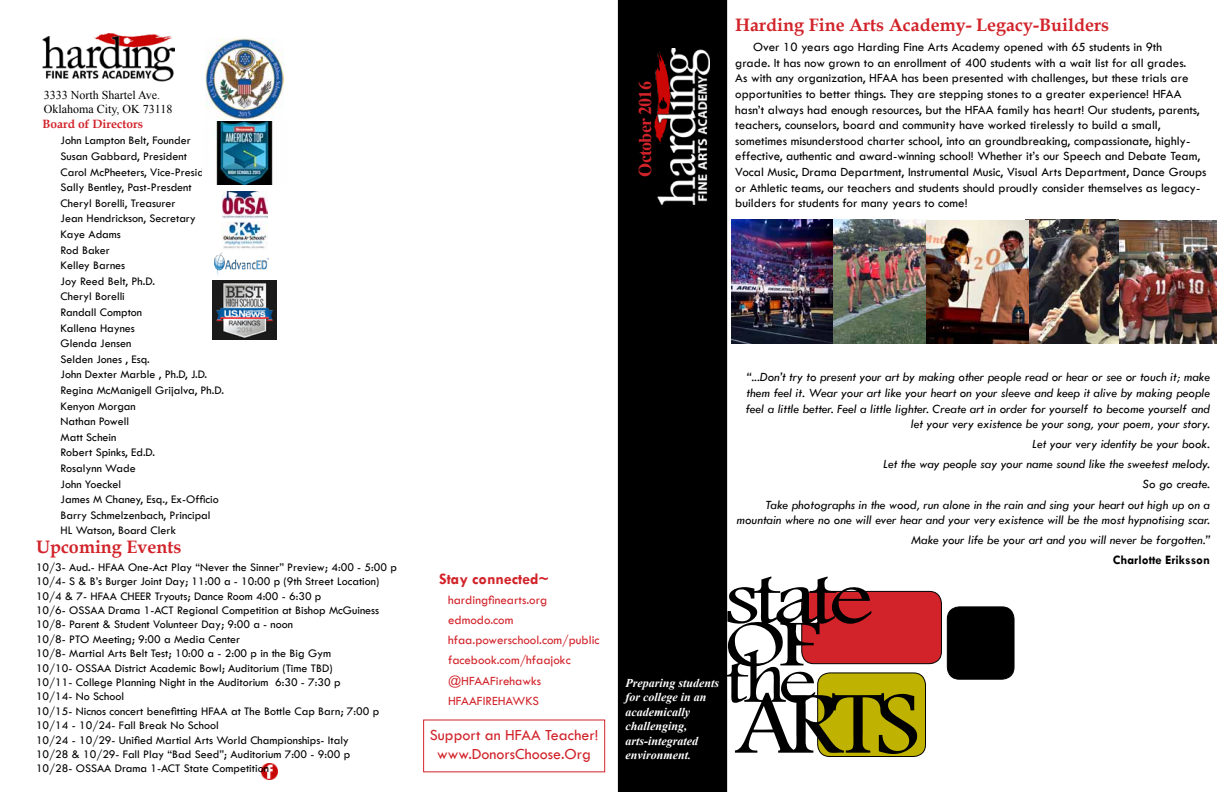
<style>
.page{position:relative;width:1224px;height:792px;background:#fff}
.page>*{position:absolute;margin:0;border:0;box-sizing:border-box;transform-origin:0 0}
.t1{font:700 18px "Book Antiqua";color:#d2232a}
.t2{font:700 18px "Times New Roman";letter-spacing:-.04em;color:#d2232a}
.t3{font:16px/19.2px "Tw Cen";color:#d2232a;text-align:center}
.t4{font:700 16px "Tw Cen";color:#d2232a}
.t5{font:13px/15.6px "Tw Cen";color:#000}
.t6{font:italic 13px/20.1px "Tw Cen";color:#000;text-align:right}
.t7{font:13px/20.1px "Tw Cen";color:#d2232a}
.t8{font:700 13px "Tw Cen";color:#000}
.t9{font:12px/15.6px "Tw Cen";color:#000}
.t10{font:italic 700 12px/14.4px "Times New Roman";color:#fff}
.t11{font:12px/14.4px "Times New Roman";color:#000}
.t12{font:700 12px "Book Antiqua";color:#d2232a}
</style>
<div class="page">
<div style="left:618px;top:1px;width:109px;height:790px;background:#000"></div>
<img style="left:655px;top:48px;width:55px;height:156px">
<div style="left:802px;top:591px;width:139px;height:73px;background:#d2232a;border-radius:12px"></div>
<div style="left:947px;top:607px;width:67px;height:72px;background:#000;border-radius:12px"></div>
<div style="left:947px;top:606px;width:68px;height:74px;border:1px solid #000;border-radius:12px"></div>
<div style="left:818px;top:673px;width:108px;height:83px;background:#bfb200;border-radius:12px"></div>
<div style="left:817px;top:672px;width:109px;height:85px;border:1px solid #000;border-radius:12px"></div>
<svg style="left:727px;top:576px;width:191px;height:179px"></svg>
<img style="left:262px;top:763px;width:15px;height:16px">
<img style="left:42px;top:34px;width:133px;height:48px">
<img style="left:215px;top:252px;width:54px;height:23px">
<img style="left:222px;top:191px;width:45px;height:27px">
<img style="left:216px;top:122px;width:57px;height:62px">
<img style="left:222px;top:222px;width:46px;height:27px">
<img style="left:205px;top:39px;width:79px;height:80px">
<img style="left:213px;top:280px;width:63px;height:60px">
<img style="left:732px;top:219px;width:296px;height:125px">
<img style="left:1025px;top:220px;width:191px;height:124px">
<p class="t11" style="left:44px;top:87px;width:130px">3333 North Shartel Ave.<br>Oklahoma City, OK 73118</p>
<p class="t12" style="left:43px;top:116px;width:102px">Board of Directors</p>
<p class="t9" style="left:61px;top:133px;width:165px">John Lampton Belt, Founder<br>Susan Gabbard, President<br>Carol McPheeters, Vice-President<br>Sally Bentley, Past-Presdent<br>Cheryl Borelli, Treasurer<br>Jean Hendrickson, Secretary<br>Kaye Adams<br>Rod Baker<br>Kelley Barnes<br>Joy Reed Belt, Ph.D.<br>Cheryl Borelli<br>Randall Compton<br>Kallena Haynes<br>Glenda Jensen<br>Selden Jones , Esq.<br>John Dexter Marble , Ph.D, J.D.<br>Regina McManigell Grijalva, Ph.D.<br>Kenyon Morgan<br>Nathan Powell<br>Matt Schein<br>Robert Spinks, Ed.D.<br>Rosalynn Wade<br>John Yoeckel<br>James M Chaney, Esq., Ex-Officio<br>Barry Schmelzenbach, Principal<br>HL Watson, Board Clerk</p>
<h1 class="t1" style="left:36px;top:535px;width:147px">Upcoming Events</h1>
<p class="t9" style="left:36px;top:560px;width:363px;line-height:14.4px">10/3- Aud.- HFAA One-Act Play “Never the Sinner” Preview; 4:00 - 5:00 p 10/4- S &amp; B’s Burger Joint Day; 11:00 a - 10:00 p (9th Street Location)<br>10/4 &amp; 7- HFAA CHEER Tryouts; Dance Room 4:00 - 6:30 p<br>10/6- OSSAA Drama 1-ACT Regional Competition at Bishop McGuiness 10/8- Parent &amp; Student Volunteer Day; 9:00 a - noon<br>10/8- PTO Meeting; 9:00 a Media Center<br>10/8- Martial Arts Belt Test; 10:00 a - 2:00 p in the Big Gym<br>10/10- OSSAA District Academic Bowl; Auditorium (Time TBD)<br>10/11- College Planning Night in the Auditorium 6:30 - 7:30 p<br>10/14- No School<br>10/15- Nicnos concert benefitting HFAA at The Bottle Cap Barn; 7:00 p 10/14 - 10/24- Fall Break No School<br>10/24 - 10/29- Unified Martial Arts World Championships- Italy<br>10/28 &amp; 10/29- Fall Play “Bad Seed”; Auditorium 7:00 - 9:00 p<br>10/28- OSSAA Drama 1-ACT State Competition</p>
<h1 class="t2" style="left:633px;top:177px;width:97px;rotate:-90deg">October 2016</h1>
<h1 class="t1" style="left:735px;top:13px;width:375px">Harding Fine Arts Academy- Legacy-Builders</h1>
<p class="t5" style="left:735px;top:39px;width:473px;text-indent:18px">Over 10 years ago Harding Fine Arts Academy opened with 65 students in 9th<br>grade. It has now grown to an enrollment of 400 students with a wait list for all grades.<br>As with any organization, HFAA has been presented with challenges, but these trials are opportunities to better things. They are stepping stones to a greater experience! HFAA hasn’t always had enough resources, but the HFAA family has heart! Our students, parents, teachers, counselors, board and community have worked tirelessly to build a small, sometimes misunderstood charter school, into an groundbreaking, compassionate, highly&shy;effective, authentic and award-winning school! Whether it’s our Speech and Debate Team, Vocal Music, Drama Department, Instrumental Music, Visual Arts Department, Dance Groups or Athletic teams, our teachers and students should proudly consider themselves as legacy&shy;builders for students for many years to come!</p>
<h2 class="t4" style="left:439px;top:569px;width:111px">Stay connected~</h2>
<p class="t7" style="left:448px;top:590px;width:153px">hardingfinearts.org edmodo.com hfaa.powerschool.com/public facebook.com/hfaajokc @HFAAFirehawks<br>HFAAFIREHAWKS</p>
<h2 class="t3" style="left:430px;top:725px;width:170px">Support an HFAA Teacher! www.DonorsChoose.Org</h2>
<p class="t6" style="left:746px;top:369px;width:466px;line-height:15.6px">“...Don’t try to present your art by making other people read or hear or see or touch it; make them feel it. Wear your art like your heart on your sleeve and keep it alive by making people feel a little better. Feel a little lighter. Create art in order for yourself to become yourself and let your very existence be your song, your poem, your story.</p>
<p class="t6" style="left:766px;top:434px;width:446px">Let your very identity be your book.<br>Let the way people say your name sound like the sweetest melody.<br>So go create.<br>Take photographs in the wood, run alone in the rain and sing your heart out high up on a</p>
<p class="t6" style="left:736px;top:510px;width:475px">mountain where no one will ever hear and your very existence will be the most hypnotising scar.<br>Make your life be your art and you will never be forgotten.”</p>
<p class="t8" style="left:1113px;top:552px;width:99px">Charlotte Eriksson</p>
<p class="t10" style="left:625px;top:676px;width:95px">Preparing students for college in an academically challenging, arts-integrated environment.</p>
</div>
